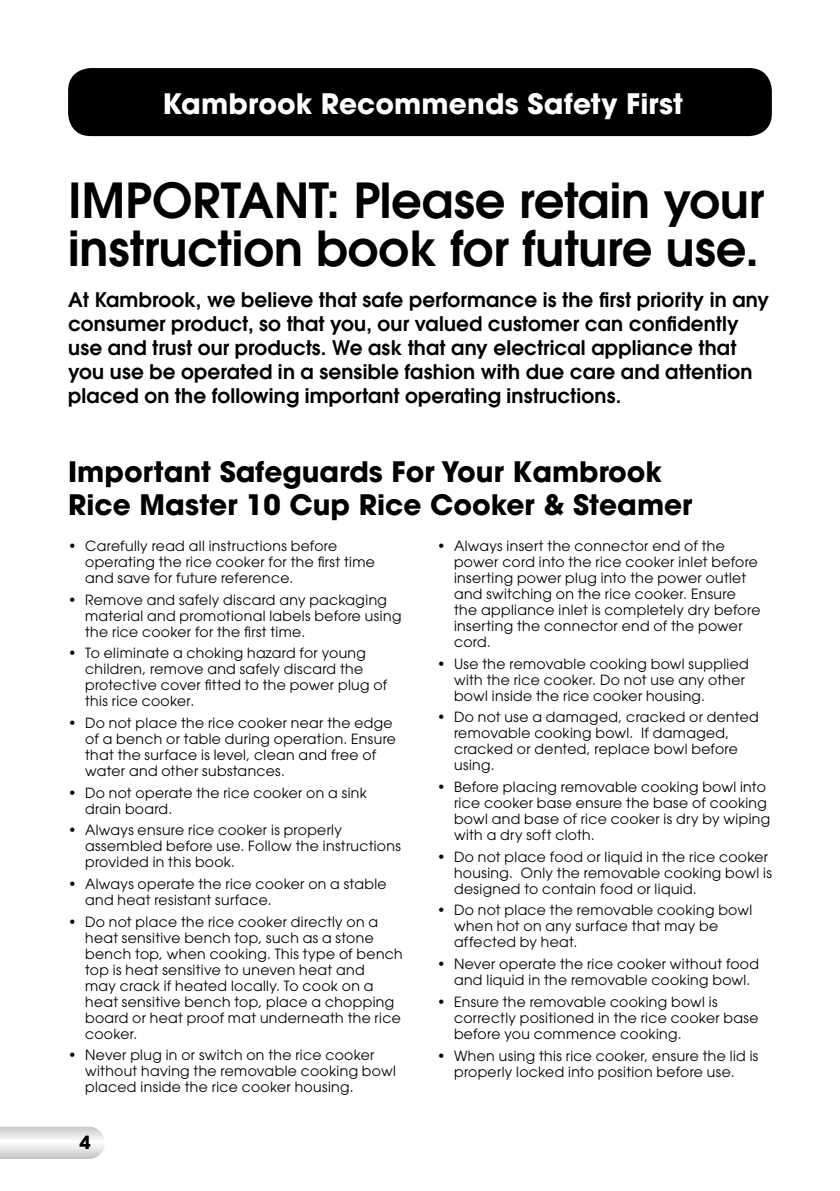
<style>
.page{position:relative;width:840px;height:1191px;background:#fff}
.page>*{position:absolute;margin:0;border:0;box-sizing:border-box;transform-origin:0 0}
.t1{font:600 48px/48px "Avant Garde LT";letter-spacing:-.005em;color:#000}
.t2{font:700 28px/33.6px "Avant Garde LT";color:#000}
.t3{font:700 28px "Avant Garde LT";letter-spacing:.005em;color:#fff}
.t4{font:600 20px/24px "Avant Garde LT";letter-spacing:.01em;color:#000}
.t5{font:700 18px "Avant Garde LT";color:#000}
.t6{font:14px/16px "Avant Garde LT";letter-spacing:.025em;color:#000}
</style>
<div class="page">
<svg style="left:0;top:1126px;width:104px;height:32px"></svg>
<div style="left:68px;top:68px;width:703px;height:68px;background:#000;border-radius:23px"></div>
<h2 class="t3" style="left:162px;top:85px;width:522px">Kambrook Recommends Safety First</h2>
<h1 class="t1" style="left:68px;top:176px;width:697px">IMPORTANT: Please retain your instruction book for future use.</h1>
<p class="t4" style="left:68px;top:287px;width:702px">At Kambrook, we believe that safe performance is the first priority in any consumer product, so that you, our valued customer can confidently use and trust our products. We ask that any electrical appliance that you use be operated in a sensible fashion with due care and attention placed on the following important operating instructions.</p>
<h2 class="t2" style="left:68px;top:454px;width:625px">Important Safeguards For Your Kambrook<br>Rice Master 10 Cup Rice Cooker &amp; Steamer</h2>
<p class="t6" style="left:85px;top:538px;width:291px;text-indent:-17px">• Carefully read all instructions before operating the rice cooker for the first time and save for future reference.</p>
<p class="t6" style="left:85px;top:591px;width:317px;text-indent:-17px">• Remove and safely discard any packaging material and promotional labels before using the rice cooker for the first time.</p>
<p class="t6" style="left:85px;top:645px;width:303px;text-indent:-17px">• To eliminate a choking hazard for young children, remove and safely discard the protective cover fitted to the power plug of this rice cooker.</p>
<p class="t6" style="left:85px;top:715px;width:312px;text-indent:-17px">• Do not place the rice cooker near the edge of a bench or table during operation. Ensure that the surface is level, clean and free of water and other substances.</p>
<p class="t6" style="left:85px;top:784px;width:283px;text-indent:-17px">• Do not operate the rice cooker on a sink drain board.</p>
<p class="t6" style="left:85px;top:822px;width:317px;text-indent:-17px">• Always ensure rice cooker is properly assembled before use. Follow the instructions provided in this book.</p>
<p class="t6" style="left:85px;top:876px;width:303px;text-indent:-17px">• Always operate the rice cooker on a stable and heat resistant surface.</p>
<p class="t6" style="left:85px;top:913px;width:319px;text-indent:-17px">• Do not place the rice cooker directly on a heat sensitive bench top, such as a stone bench top, when cooking. This type of bench top is heat sensitive to uneven heat and<br>may crack if heated locally. To cook on a heat sensitive bench top, place a chopping board or heat proof mat underneath the rice cooker.</p>
<p class="t6" style="left:85px;top:1047px;width:312px;text-indent:-17px">• Never plug in or switch on the rice cooker without having the removable cooking bowl placed inside the rice cooker housing.</p>
<p class="t6" style="left:454px;top:538px;width:308px;text-indent:-17px">• Always insert the connector end of the power cord into the rice cooker inlet before inserting power plug into the power outlet and switching on the rice cooker. Ensure the appliance inlet is completely dry before inserting the connector end of the power cord.</p>
<p class="t6" style="left:454px;top:655px;width:296px;text-indent:-17px">• Use the removable cooking bowl supplied with the rice cooker. Do not use any other bowl inside the rice cooker housing.</p>
<p class="t6" style="left:454px;top:709px;width:306px;text-indent:-17px">• Do not use a damaged, cracked or dented removable cooking bowl. If damaged, cracked or dented, replace bowl before using.</p>
<p class="t6" style="left:454px;top:779px;width:317px;text-indent:-17px">• Before placing removable cooking bowl into rice cooker base ensure the base of cooking bowl and base of rice cooker is dry by wiping with a dry soft cloth.</p>
<p class="t6" style="left:454px;top:848px;width:319px;text-indent:-17px">• Do not place food or liquid in the rice cooker housing. Only the removable cooking bowl is designed to contain food or liquid.</p>
<p class="t6" style="left:454px;top:902px;width:299px;text-indent:-17px">• Do not place the removable cooking bowl when hot on any surface that may be affected by heat.</p>
<p class="t6" style="left:437px;top:956px;width:323px;text-align:center">• Never operate the rice cooker without food and liquid in the removable cooking bowl.</p>
<p class="t6" style="left:454px;top:993px;width:306px;text-indent:-17px">• Ensure the removable cooking bowl is correctly positioned in the rice cooker base before you commence cooking.</p>
<p class="t6" style="left:437px;top:1047px;width:323px;text-align:center">• When using this rice cooker, ensure the lid is properly locked into position before use.</p>
<p class="t5" style="left:79px;top:1131px;width:13px">4</p>
</div>
